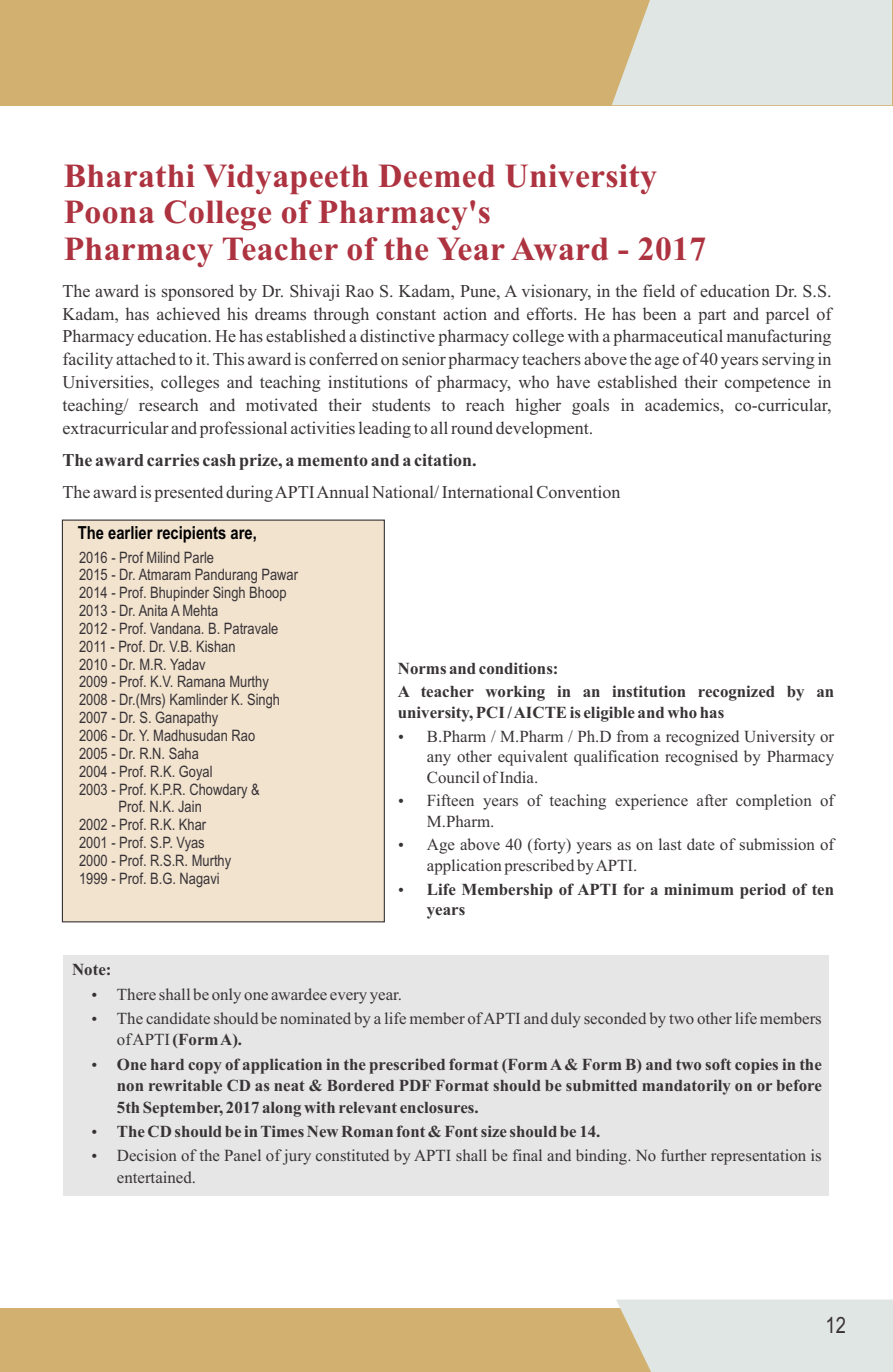
<style>
.page{position:relative;width:893px;height:1372px;background:#fff}
.page>*{position:absolute;margin:0;border:0;box-sizing:border-box;transform-origin:0 0}
.t1{font:700 33.75px/36.4px "Times New Roman";letter-spacing:.01em;color:#ad3340}
.t2{font:22.5px "Arial Narrow";color:#383336}
.t3{font:18px/22.9px "Times New Roman";color:#383336;text-align:justify}
.t4{font:700 18px "Times New Roman";color:#383336}
.t5{font:700 18px "Arial Narrow";color:#000}
.t6{font:16.88px/20.5px "Times New Roman";color:#383336}
.t7{font:700 16.88px/23.6px "Times New Roman";color:#383336}
.t8{font:15.75px "Arial Narrow";color:#383336}
.s1{font-weight:400}
</style>
<div class="page">
<div style="left:0;top:0;width:893px;height:105px;background:#d1b070"></div>
<svg style="left:612px;top:0;width:280px;height:105px;background:#dee1d9"></svg>
<div style="left:0;top:1307px;width:891px;height:64px;background:#d1b070"></div>
<svg style="left:616px;top:1299px;width:277px;height:72px;background:#dfe2dc"></svg>
<div style="left:61px;top:519px;width:324px;height:403px;background:#f2e3cf"></div>
<div style="left:64px;top:955px;width:765px;height:240px;background:#e6e6e6"></div>
<h1 class="t1" style="left:64px;top:161px;width:644px">Bharathi Vidyapeeth Deemed University<br>Poona College of Pharmacy's<br>Pharmacy Teacher of the Year Award - 2017</h1>
<p class="t3" style="left:62px;top:281px;width:771px">The award is sponsored by Dr. Shivaji Rao S. Kadam, Pune, A visionary, in the field of education Dr. S.S.<br>Kadam, has achieved his dreams through constant action and efforts. He has been a part and parcel of Pharmacy education. He has established a distinctive pharmacy college with a pharmaceutical manufacturing facility attached to it. This award is conferred on senior pharmacy teachers above the age of 40 years serving in Universities, colleges and teaching institutions of pharmacy, who have established their competence in teaching/ research and motivated their students to reach higher goals in academics, co-curricular, extracurricular and professional activities leading to all round development.</p>
<p class="t4" style="left:62px;top:454px;width:416px">The award carries cash prize, a memento and a citation.</p>
<p class="t3" style="left:62px;top:482px;width:560px">The award is presented during APTI Annual National/ International Convention</p>
<p class="t5" style="left:78px;top:526px;width:180px">The earlier recipients are,</p>
<p class="t8" style="left:79px;top:551px;width:136px">2016 - Prof Milind Parle</p>
<p class="t8" style="left:79px;top:569px;width:220px">2015 - Dr. Atmaram Pandurang Pawar</p>
<p class="t8" style="left:79px;top:586px;width:209px">2014 - Prof. Bhupinder Singh Bhoop</p>
<p class="t8" style="left:79px;top:604px;width:141px">2013 - Dr. Anita A Mehta</p>
<p class="t8" style="left:79px;top:622px;width:201px">2012 - Prof. Vandana. B. Patravale</p>
<p class="t8" style="left:79px;top:640px;width:158px">2011 - Prof. Dr. V.B. Kishan</p>
<p class="t8" style="left:79px;top:658px;width:128px">2010 - Dr. M.R. Yadav</p>
<p class="t8" style="left:79px;top:676px;width:191px">2009 - Prof. K.V. Ramana Murthy</p>
<p class="t8" style="left:79px;top:693px;width:202px">2008 - Dr.(Mrs) Kamlinder K. Singh</p>
<p class="t8" style="left:79px;top:711px;width:141px">2007 - Dr. S. Ganapathy</p>
<p class="t8" style="left:79px;top:729px;width:178px">2006 - Dr. Y. Madhusudan Rao</p>
<p class="t8" style="left:79px;top:747px;width:121px">2005 - Dr. R.N. Saha</p>
<p class="t8" style="left:79px;top:765px;width:135px">2004 - Prof. R.K. Goyal</p>
<p class="t8" style="left:79px;top:783px;width:182px">2003 - Prof. K.P.R. Chowdary &amp;</p>
<p class="t8" style="left:119px;top:800px;width:85px">Prof. N.K. Jain</p>
<p class="t8" style="left:79px;top:818px;width:129px">2002 - Prof. R.K. Khar</p>
<p class="t8" style="left:79px;top:836px;width:127px">2001 - Prof. S.P. Vyas</p>
<p class="t8" style="left:79px;top:854px;width:154px">2000 - Prof. R.S.R. Murthy</p>
<p class="t8" style="left:79px;top:872px;width:142px">1999 - Prof. B.G. Nagavi</p>
<p class="t7" style="left:72px;top:959px;width:41px">Note:</p>
<p class="t7" style="left:398px;top:658px;width:438px">Norms and conditions:<br>A teacher working in an institution recognized by an</p>
<p class="t7" style="left:398px;top:702px;width:328px">university, PCI / AICTE is eligible and who has</p>
<p class="t6" style="left:427px;top:727px;width:409px;text-align:justify">B.Pharm / M.Pharm / Ph.D from a recognized University or any other equivalent qualification recognised by Pharmacy Council of India.</p>
<p class="t6" style="left:427px;top:792px;width:409px">Fifteen years of teaching experience after completion of<br>M.Pharm.</p>
<p class="t6" style="left:427px;top:836px;width:409px">Age above 40 (forty) years as on last date of submission of application prescribed by APTI.</p>
<p class="t7" style="left:427px;top:880px;width:409px;line-height:20.5px">Life Membership of APTI for a minimum period of ten years</p>
<p class="t6" style="left:117px;top:983px;width:706px;line-height:24.3px">There shall be only one awardee every year.<br>The candidate should be nominated by a life member of APTI and duly seconded by two other life members</p>
<p class="t7" style="left:117px;top:1029px;width:706px;line-height:24.3px"><span class="s1">of APTI</span> (Form A).<br>One hard copy of application in the prescribed format (Form A&amp; Form B) and two soft copies in the</p>
<p class="t7" style="left:117px;top:1076px;width:706px;line-height:21.6px">non rewritable CD as neat &amp; Bordered PDF Format should be submitted mandatorily on or before<br>5th September, 2017 along with relevant enclosures.</p>
<p class="t7" style="left:117px;top:1121px;width:485px">The CD should be in Times New Roman font &amp; Font size should be 14.</p>
<p class="t6" style="left:117px;top:1146px;width:706px;line-height:21.6px">Decision of the Panel of jury constituted by APTI shall be final and binding. No further representation is entertained.</p>
<p class="t2" style="left:826px;top:1316px;width:22px">12</p>
</div>
